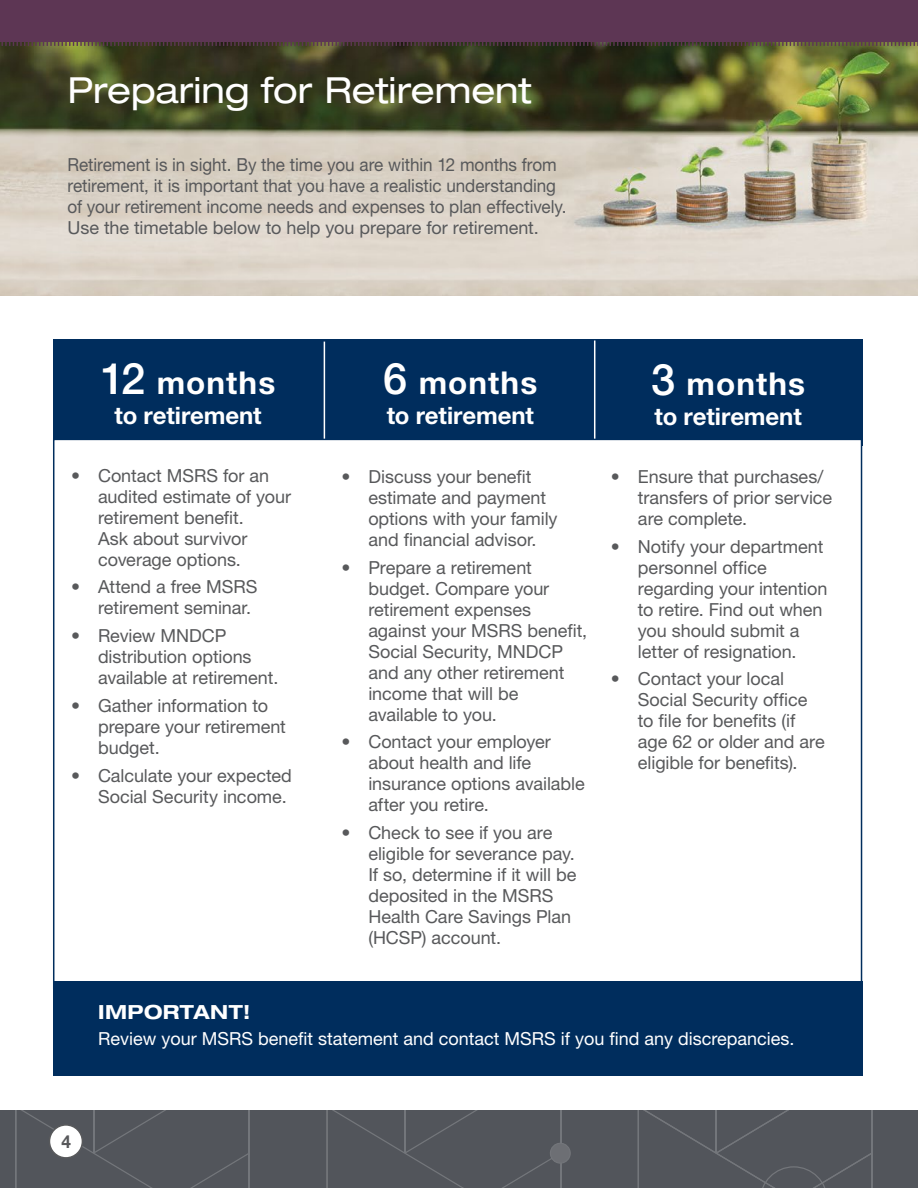
<style>
.page{position:relative;width:918px;height:1188px;background:#fff}
.page>*{position:absolute;margin:0;border:0;box-sizing:border-box;transform-origin:0 0}
.t1{font:expanded 36px "Helvetica Neue LT Std";letter-spacing:-.005em;color:#fff}
.t2{font:700 31.5px "Helvetica Neue LT Std";letter-spacing:.035em;color:#fff}
.t3{font:700 24px "Helvetica Neue LT Std";letter-spacing:-.005em;color:#fff}
.t4{font:700 expanded 19.5px "Helvetica Neue LT Std";letter-spacing:.02em;color:#fff}
.MSRS_2022_Body_Copy{font:18px/21px "Helvetica Neue LT Std";letter-spacing:-.005em;color:#58595b}
.MSRS_2022_Body_Copy-2{font:18px/21px "Helvetica Neue LT Std";letter-spacing:-.005em;color:#58595b;scale:.95 1}
.t5{font:18px "Helvetica Neue LT Std";color:#fff}
.t6{font:700 18px "Helvetica Neue LT Std";color:#58595b;scale:.95 1}
.s1{font-weight:500;font-size:43.5px}
</style>
<div class="page">
<div style="left:0;top:1110px;width:918px;height:78px;background:#52555b"></div>
<div style="left:49px;top:1125px;width:33px;height:33px;background:#fff;border-radius:50%"></div>
<div style="left:49px;top:1124px;width:34px;height:35px;border:2px solid #58595b;border-radius:50%"></div>
<img style="left:0;top:47px;width:918px;height:249px">
<div style="left:0;top:0;width:918px;height:41px;background:#5d3654"></div>
<svg style="left:0;top:41px;width:918px;height:6px;background:#4d3f36"></svg>
<div style="left:53px;top:340px;width:810px;height:106px;background:#002d5d"></div>
<hr style="left:324px;top:342px;width:1px;height:107px;background:#fff">
<hr style="left:594px;top:341px;width:1px;height:107px;background:#fff">
<div style="left:53px;top:439px;width:809px;height:550px;background:#fff;border:2px solid #002d5d"></div>
<div style="left:53px;top:981px;width:810px;height:95px;background:#002d5d"></div>
<h1 class="t1" style="left:68px;top:68px;width:466px">Preparing for Retirement</h1>
<p class="MSRS_2022_Body_Copy-2" style="left:68px;top:154px;width:527px">Retirement is in sight. By the time you are within 12 months from retirement, it is important that you have a realistic understanding of your retirement income needs and expenses to plan effectively.<br>Use the timetable below to help you prepare for retirement.</p>
<h2 class="t2" style="left:101px;top:363px;width:176px"><span class="s1">12</span> months</h2>
<h2 class="t3" style="left:115px;top:400px;width:149px">to retirement</h2>
<p class="MSRS_2022_Body_Copy" style="left:98px;top:464px;width:195px;text-indent:-27px">• Contact MSRS for an audited estimate of your retirement benefit.<br>Ask about survivor coverage options.</p>
<p class="MSRS_2022_Body_Copy" style="left:98px;top:576px;width:161px;text-indent:-27px">• Attend a free MSRS retirement seminar.</p>
<p class="MSRS_2022_Body_Copy" style="left:98px;top:625px;width:182px;text-indent:-27px">• Review MNDCP distribution options available at retirement.</p>
<p class="MSRS_2022_Body_Copy" style="left:98px;top:695px;width:189px;text-indent:-27px">• Gather information to prepare your retirement budget.</p>
<p class="MSRS_2022_Body_Copy" style="left:71px;top:764px;width:222px;text-align:right">• Calculate your expected<br>Social Security income.</p>
<h2 class="t2" style="left:383px;top:363px;width:155px"><span class="s1">6</span> months</h2>
<h2 class="t3" style="left:387px;top:400px;width:149px">to retirement</h2>
<p class="MSRS_2022_Body_Copy" style="left:368px;top:466px;width:191px;text-indent:-27px">• Discuss your benefit estimate and payment options with your family and financial advisor.</p>
<p class="MSRS_2022_Body_Copy" style="left:368px;top:557px;width:220px;text-indent:-27px">• Prepare a retirement budget. Compare your retirement expenses against your MSRS benefit,<br>Social Security, MNDCP and any other retirement income that will be available to you.</p>
<p class="MSRS_2022_Body_Copy" style="left:368px;top:731px;width:218px;text-indent:-27px">• Contact your employer about health and life insurance options available after you retire.</p>
<p class="MSRS_2022_Body_Copy" style="left:368px;top:822px;width:210px;text-indent:-27px">• Check to see if you are eligible for severance pay.<br>If so, determine if it will be deposited in the MSRS<br>Health Care Savings Plan (HCSP) account.</p>
<h2 class="t2" style="left:651px;top:364px;width:155px"><span class="s1">3</span> months</h2>
<h2 class="t3" style="left:655px;top:401px;width:149px">to retirement</h2>
<p class="MSRS_2022_Body_Copy" style="left:638px;top:466px;width:196px;text-indent:-27px">• Ensure that purchases/ transfers of prior service are complete.</p>
<p class="MSRS_2022_Body_Copy" style="left:638px;top:536px;width:191px;text-indent:-27px">• Notify your department personnel office regarding your intention to retire. Find out when you should submit a letter of resignation.</p>
<p class="MSRS_2022_Body_Copy" style="left:638px;top:668px;width:188px;text-indent:-27px">• Contact your local<br>Social Security office to file for benefits (if age 62 or older and are eligible for benefits).</p>
<p class="t4" style="left:98px;top:1000px;width:154px">IMPORTANT!</p>
<p class="t5" style="left:98px;top:1028px;width:698px">Review your MSRS benefit statement and contact MSRS if you find any discrepancies.</p>
<p class="t6" style="left:61px;top:1131px;width:12px">4</p>
</div>
